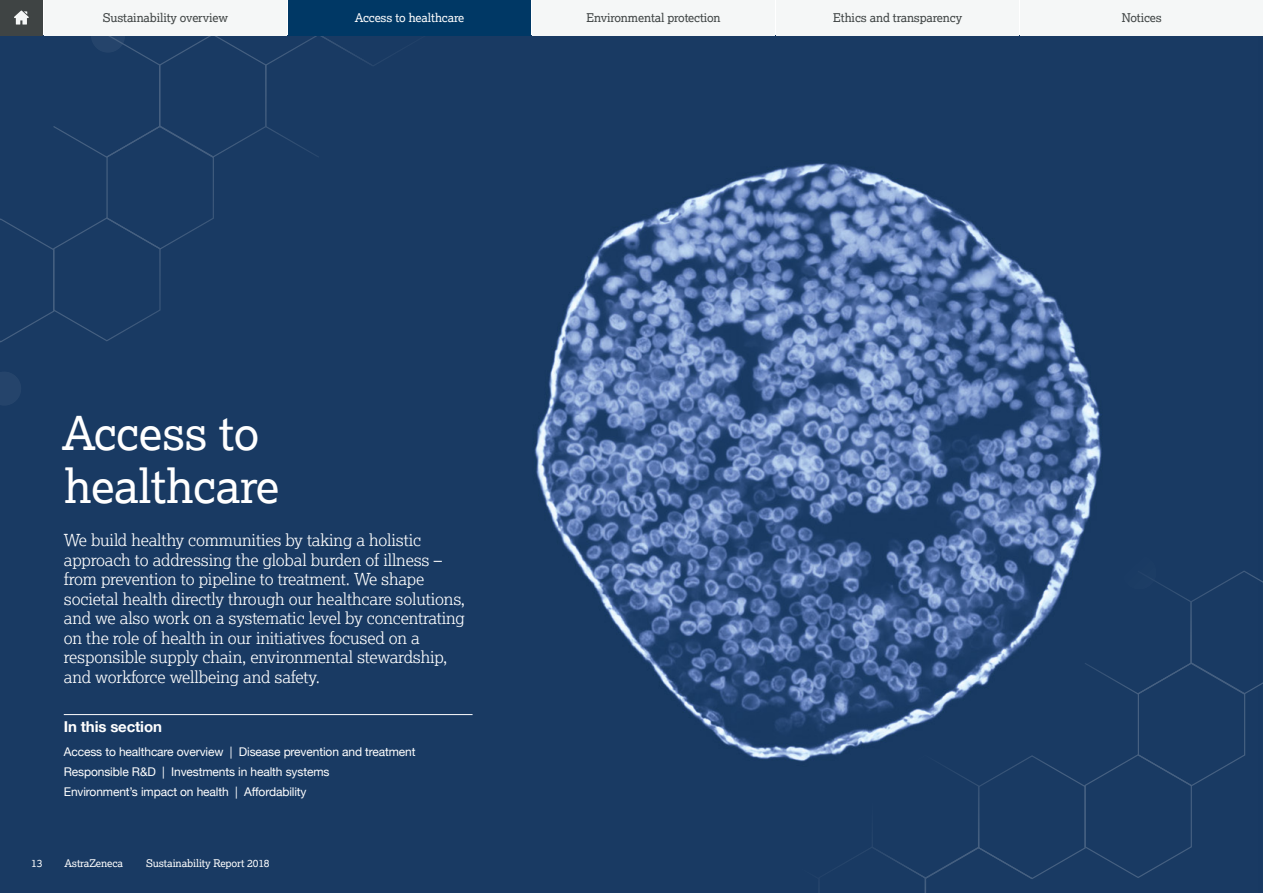
<style>
.page{position:relative;width:1263px;height:893px;background:#fff}
.page>*{position:absolute;margin:0;border:0;box-sizing:border-box;transform-origin:0 0}
.t1{font:46.5px/52.5px "Lexia";letter-spacing:-.01em;color:#fff}
.t2{font:300 16.5px/19.5px "Lexia";letter-spacing:-.01em;color:#fff}
.t3{font:700 15px "Helvetica Neue";letter-spacing:-.01em;color:#fff}
.t4{font:12px/20px "Helvetica Neue";letter-spacing:-.01em;color:#fff}
.t5{font:12px "Lexia";letter-spacing:-.01em;color:#3f4444}
.t6{font:12px "Lexia";letter-spacing:-.01em;color:#fff}
.t7{font:10.5px "Lexia";letter-spacing:-.01em;color:#fff}
</style>
<div class="page">
<img style="left:0;top:35px;width:1263px;height:858px">
<svg style="left:711px;top:569px;width:552px;height:324px"></svg>
<div style="left:1123px;top:556px;width:33px;height:33px;background:#1b3c64;border-radius:50%"></div>
<div style="left:1122px;top:555px;width:34px;height:34px;border:1px solid #fff;border-radius:50%"></div>
<hr style="left:64px;top:714px;width:408px;height:1px;background:#fff">
<div style="left:0;top:0;width:427px;height:435px;background:#193a63"></div>
<div style="left:288px;top:0;width:243px;height:35px;background:#003865"></div>
<div style="left:776px;top:0;width:243px;height:35px;background:#f5f7f7"></div>
<div style="left:1020px;top:0;width:243px;height:35px;background:#f5f7f7"></div>
<div style="left:44px;top:0;width:243px;height:35px;background:#f5f7f7"></div>
<div style="left:532px;top:0;width:243px;height:35px;background:#f5f7f7"></div>
<p class="t5" style="left:103px;top:10px;width:127px">Sustainability overview</p>
<p class="t6" style="left:355px;top:10px;width:111px">Access to healthcare</p>
<p class="t5" style="left:586px;top:10px;width:136px">Environmental protection</p>
<p class="t5" style="left:833px;top:10px;width:130px">Ethics and transparency</p>
<p class="t5" style="left:1122px;top:10px;width:42px">Notices</p>
<h1 class="t1" style="left:62px;top:406px;width:219px">Access to healthcare</h1>
<p class="t2" style="left:64px;top:530px;width:403px">We build healthy communities by taking a holistic approach to addressing the global burden of illness – from prevention to pipeline to treatment. We shape societal health directly through our healthcare solutions, and we also work on a systematic level by concentrating on the role of health in our initiatives focused on a responsible supply chain, environmental stewardship, and workforce wellbeing and safety.</p>
<p class="t3" style="left:64px;top:715px;width:100px">In this section</p>
<p class="t4" style="left:64px;top:742px;width:353px">Access to healthcare overview | Disease prevention and treatment<br>Responsible R&amp;D | Investments in health systems<br>Environment’s impact on health | Affordability</p>
<p class="t7" style="left:31px;top:857px;width:13px">13</p>
<p class="t7" style="left:64px;top:857px;width:60px">AstraZeneca</p>
<p class="t7" style="left:146px;top:857px;width:125px">Sustainability Report 2018</p>
</div>
